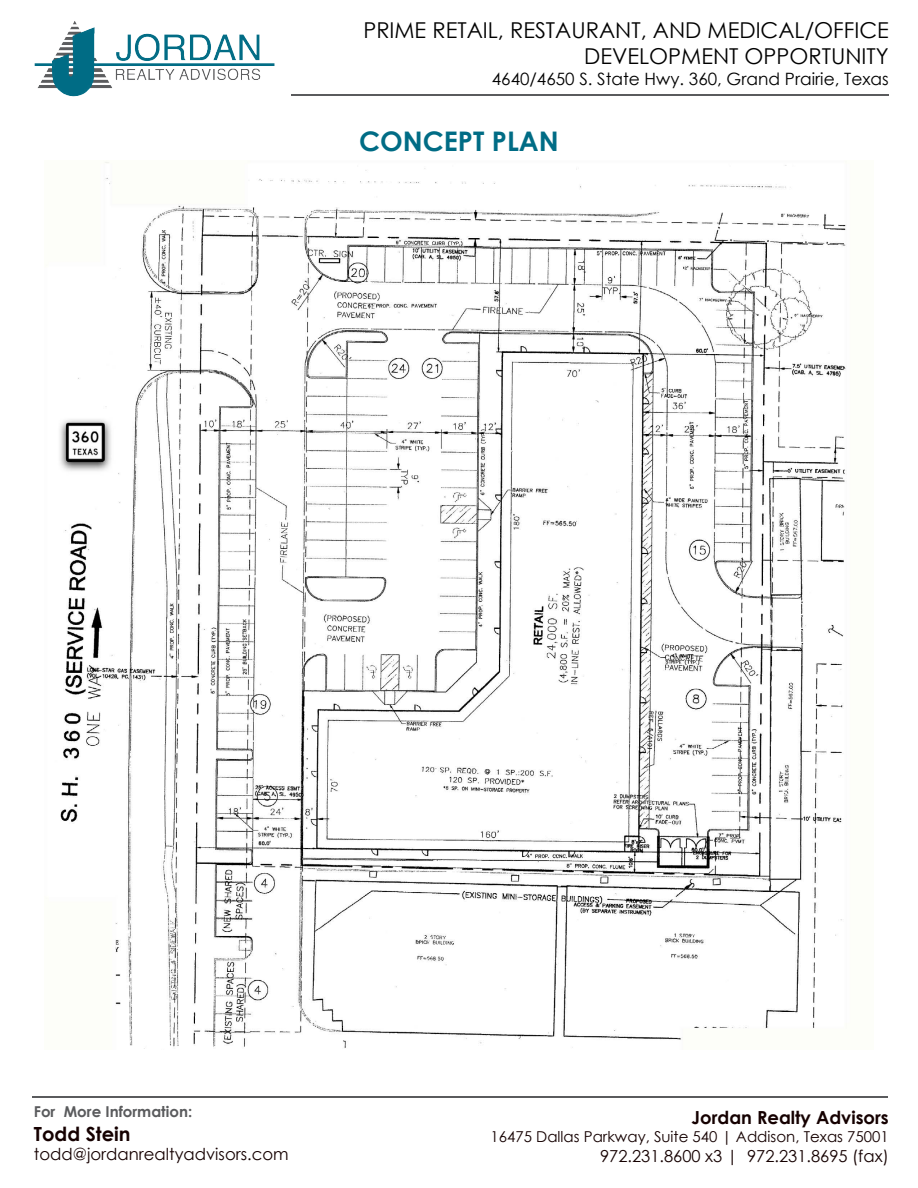
<style>
.page{position:relative;width:918px;height:1188px;background:#fff}
.page>*{position:absolute;margin:0;border:0;box-sizing:border-box;transform-origin:0 0}
.t1{font:700 27px "Century Gothic";color:#006c85}
.t2{font:21.9px/26.2px "Century Gothic";color:#000;text-align:right}
.t3{font:700 19.5px "Century Gothic";color:#150000}
.t4{font:700 18px "Century Gothic";color:#150000}
.t5{font:16.95px "Century Gothic";color:#000}
.t6{font:16.5px "Century Gothic";color:#150000}
.t7{font:15px "Century Gothic";color:#150000}
.t8{font:700 15px "Century Gothic";color:#5a5b5d}
</style>
<div class="page">
<hr style="left:32px;top:1096px;width:856px;height:2px;background:#5a5b5d">
<img style="left:34px;top:21px;width:241px;height:76px">
<hr style="left:291px;top:94px;width:598px;height:2px;background:#5a5b5d">
<img style="left:60px;top:162px;width:787px;height:887px">
<p class="t2" style="left:363px;top:17px;width:527px">PRIME RETAIL, RESTAURANT, AND MEDICAL/OFFICE<br>DEVELOPMENT OPPORTUNITY</p>
<p class="t5" style="left:492px;top:67px;width:399px">4640/4650 S. State Hwy. 360, Grand Prairie, Texas</p>
<p class="t1" style="left:359px;top:121px;width:201px">CONCEPT PLAN</p>
<p class="t8" style="left:34px;top:1100px;width:160px">For More Information:</p>
<p class="t3" style="left:34px;top:1119px;width:98px">Todd Stein</p>
<p class="t6" style="left:34px;top:1143px;width:256px">todd@jordanrealtyadvisors.com</p>
<p class="t4" style="left:692px;top:1104px;width:199px">Jordan Realty Advisors</p>
<p class="t7" style="left:490px;top:1126px;width:400px">16475 Dallas Parkway, Suite 540 | Addison, Texas 75001</p>
<p class="t6" style="left:600px;top:1144px;width:290px">972.231.8600 x3 | 972.231.8695 (fax)</p>
</div>
